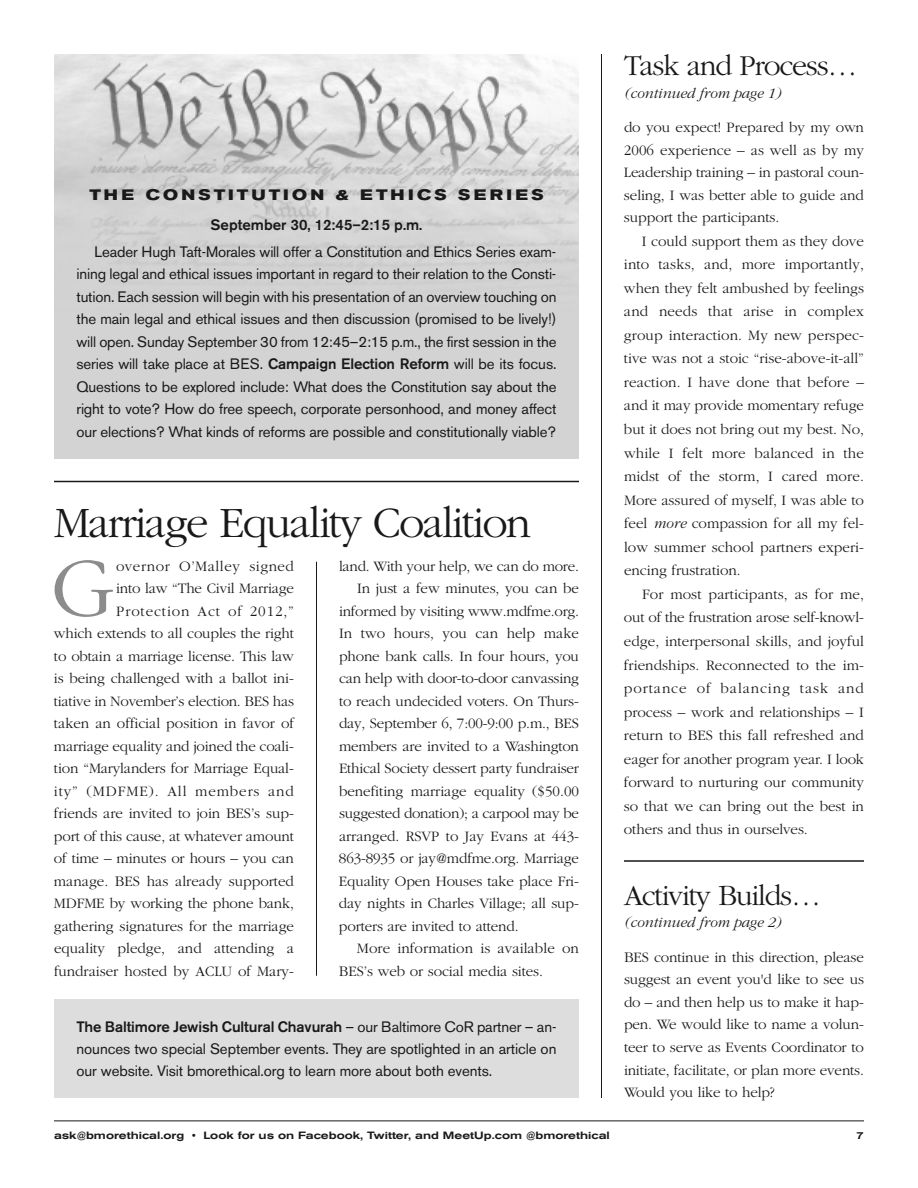
<style>
.page{position:relative;width:918px;height:1188px;background:#fff}
.page>*{position:absolute;margin:0;border:0;box-sizing:border-box;transform-origin:0 0}
.t1{font:300 87.3px "Garamond";color:#8c8c8c}
.t2{font:300 45px "Garamond";letter-spacing:-.04em;color:#191919}
.t3{font:300 30px "Garamond";letter-spacing:-.04em;color:#191919}
.t4{font:300 15px/23.5px "Garamond";letter-spacing:-.01em;color:#191919;text-align:justify}
.t5{font:15px/22.5px "Akzidenz Grotesk BE";letter-spacing:-.01em;color:#191919;text-align:justify}
.t6{font:italic 300 15px "Garamond";letter-spacing:-.005em;color:#191919}
.t7{font:700 expanded 15px "Akzidenz Grotesk BE";letter-spacing:.22em;color:#191919}
.t8{font:500 15px "Akzidenz Grotesk BE";color:#191919}
.t9{font:500 expanded 10.5px "Akzidenz Grotesk BE";color:#191919}
.s1{font-weight:500}
.s2{font-style:italic}
</style>
<div class="page">
<hr style="left:54px;top:1120px;width:810px;height:1px;background:#191919">
<hr style="left:316px;top:562px;width:1px;height:414px;background:#191919">
<img style="left:54px;top:54px;width:525px;height:405px">
<hr style="left:54px;top:481px;width:525px;height:1px;background:#191919">
<hr style="left:624px;top:860px;width:240px;height:2px;background:#191919">
<hr style="left:601px;top:54px;width:1px;height:1044px;background:#191919">
<div style="left:54px;top:999px;width:525px;height:99px;background:#ddd"></div>
<p class="t7" style="left:89px;top:189px;width:456px">THE CONSTITUTION &amp; ETHICS SERIES</p>
<p class="t8" style="left:211px;top:219px;width:213px">September 30, 12:45–2:15 p.m.</p>
<p class="t5" style="left:76px;top:242px;width:482px;text-indent:18px">Leader Hugh Taft-Morales will offer a Constitution and Ethics Series exam&shy;ining legal and ethical issues important in regard to their relation to the Consti&shy;tution. Each session will begin with his presentation of an overview touching on the main legal and ethical issues and then discussion (promised to be lively!) will open. Sunday September 30 from 12:45–2:15 p.m., the first session in the series will take place at BES. <span class="s1">Campaign Election Reform</span> will be its focus.<br>Questions to be explored include: What does the Constitution say about the right to vote? How do free speech, corporate personhood, and money affect our elections? What kinds of reforms are possible and constitutionally viable?</p>
<h2 class="t2" style="left:54px;top:495px;width:479px">Marriage Equality Coalition</h2>
<h1 class="t1" style="left:51px;top:535px;width:66px">G</h1>
<p class="t4" style="left:54px;top:554px;width:242px;line-height:22.5px;text-align:right">overnor O’Malley signed<br>into law “The Civil Marriage Protection Act of 2012,”<br>which extends to all couples the right to obtain a marriage license. This law is being challenged with a ballot ini&shy;tiative in November’s election. BES has taken an official position in favor of marriage equality and joined the coali&shy;tion “Marylanders for Marriage Equal&shy;ity” (MDFME). All members and friends are invited to join BES’s sup&shy;port of this cause, at whatever amount of time – minutes or hours – you can manage. BES has already supported MDFME by working the phone bank, gathering signatures for the marriage equality pledge, and attending a fundraiser hosted by ACLU of Mary-</p>
<p class="t4" style="left:339px;top:554px;width:242px">land. With your help, we can do more.</p>
<p class="t4" style="left:357px;top:576px;width:224px">In just a few minutes, you can be</p>
<p class="t4" style="left:339px;top:599px;width:242px">informed by visiting www.mdfme.org.</p>
<p class="t4" style="left:339px;top:621px;width:242px">In two hours, you can help make</p>
<p class="t4" style="left:339px;top:644px;width:242px">phone bank calls. In four hours, you</p>
<p class="t4" style="left:339px;top:666px;width:241px">can help with door-to-door canvassing</p>
<p class="t4" style="left:339px;top:689px;width:241px">to reach undecided voters. On Thurs-</p>
<p class="t4" style="left:339px;top:711px;width:242px">day, September 6, 7:00-9:00 p.m., BES</p>
<p class="t4" style="left:339px;top:734px;width:242px">members are invited to a Washington</p>
<p class="t4" style="left:339px;top:756px;width:242px">Ethical Society dessert party fundraiser</p>
<p class="t4" style="left:339px;top:779px;width:242px">benefiting marriage equality ($50.00</p>
<p class="t4" style="left:339px;top:801px;width:241px">suggested donation); a carpool may be</p>
<p class="t4" style="left:339px;top:824px;width:242px">arranged. RSVP to Jay Evans at 443-</p>
<p class="t4" style="left:339px;top:846px;width:241px">863-8935 or jay@mdfme.org. Marriage</p>
<p class="t4" style="left:339px;top:869px;width:241px">Equality Open Houses take place Fri-</p>
<p class="t4" style="left:339px;top:891px;width:241px">day nights in Charles Village; all sup-</p>
<p class="t4" style="left:339px;top:914px;width:181px">porters are invited to attend.</p>
<p class="t4" style="left:357px;top:936px;width:224px">More information is available on</p>
<p class="t4" style="left:339px;top:959px;width:206px">BES’s web or social media sites.</p>
<p class="t5" style="left:76px;top:1018px;width:482px;line-height:21.8px"><span class="s1">The Baltimore Jewish Cultural Chavurah</span> – our Baltimore CoR partner – an&shy;nounces two special September events. They are spotlighted in an article on our website. Visit bmorethical.org to learn more about both events.</p>
<h3 class="t3" style="left:624px;top:47px;width:235px">Task and Process…</h3>
<p class="t6" style="left:624px;top:84px;width:158px">(continued from page 1)</p>
<p class="t4" style="left:624px;top:116px;width:242px;line-height:22.5px">do you expect! Prepared by my own 2006 experience – as well as by my Leadership training – in pastoral coun&shy;seling, I was better able to guide and support the participants.</p>
<p class="t4" style="left:624px;top:229px;width:242px;text-indent:18px">I could support them as they dove into tasks, and, more importantly, when they felt ambushed by feelings and needs that arise in complex group interaction. My new perspec&shy;tive was not a stoic “rise-above-it-all” reaction. I have done that before – and it may provide momentary refuge but it does not bring out my best. No, while I felt more balanced in the midst of the storm, I cared more.<br>More assured of myself, I was able to feel <span class="s2">more</span> compassion for all my fel&shy;low summer school partners experi&shy;encing frustration.</p>
<p class="t4" style="left:624px;top:582px;width:242px;text-indent:18px">For most participants, as for me, out of the frustration arose self-knowl&shy;edge, interpersonal skills, and joyful friendships. Reconnected to the im&shy;portance of balancing task and process – work and relationships – I return to BES this fall refreshed and eager for another program year. I look forward to nurturing our community so that we can bring out the best in others and thus in ourselves.</p>
<h3 class="t3" style="left:624px;top:877px;width:199px">Activity Builds…</h3>
<p class="t6" style="left:624px;top:913px;width:158px">(continued from page 2)</p>
<p class="t4" style="left:624px;top:945px;width:242px;line-height:22.6px">BES continue in this direction, please suggest an event you'd like to see us do – and then help us to make it hap&shy;pen. We would like to name a volun&shy;teer to serve as Events Coordinator to initiate, facilitate, or plan more events.<br>Would you like to help?</p>
<p class="t9" style="left:54px;top:1131px;width:557px">ask@bmorethical.org • Look for us on Facebook, Twitter, and MeetUp.com @bmorethical</p>
<p class="t9" style="left:856px;top:1131px;width:9px">7</p>
</div>
